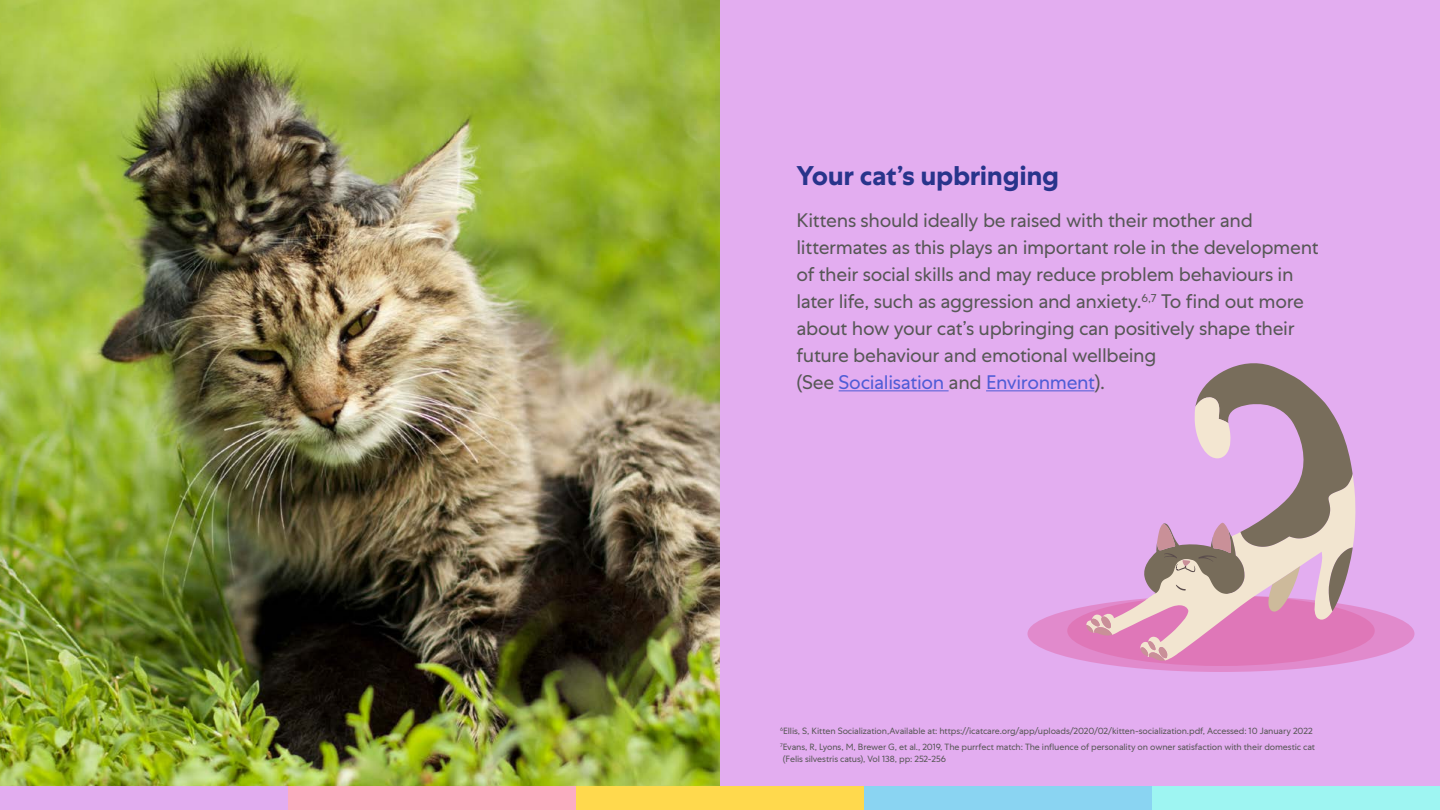
<style>
.page{position:relative;width:1440px;height:810px;background:#e3adf0}
.page>*{position:absolute;margin:0;border:0;box-sizing:border-box;transform-origin:0 0}
.t1{font:700 27px "Mars Centra";letter-spacing:-.015em;color:#28348b}
.t2{font:19.5px/27px "Mars Centra";letter-spacing:-.02em;color:#575756}
.t3{font:9px/15.8px "Mars Centra";letter-spacing:-.015em;color:#575756}
.s1{color:#4f5cd6}
</style>
<div class="page">
<img style="left:0;top:0;width:720px;height:786px">
<div style="left:288px;top:786px;width:288px;height:24px;background:#fcadc2"></div>
<div style="left:576px;top:786px;width:288px;height:24px;background:#ffd94d"></div>
<div style="left:864px;top:786px;width:288px;height:24px;background:#8ad4f2"></div>
<div style="left:1152px;top:786px;width:288px;height:24px;background:#9ef5f2"></div>
<hr style="left:839px;top:390px;width:110px;height:1px;background:#4f5cd6">
<hr style="left:986px;top:390px;width:108px;height:1px;background:#4f5cd6">
<div style="left:1028px;top:596px;width:386px;height:76px;background:#e18acc;border-radius:50%"></div>
<div style="left:1067px;top:596px;width:308px;height:70px;background:#df77b8;border-radius:50%"></div>
<svg style="left:1086px;top:478px;width:270px;height:182px"></svg>
<svg style="left:1141px;top:641px;width:26px;height:20px"></svg>
<svg style="left:1086px;top:617px;width:26px;height:19px"></svg>
<svg style="left:1143px;top:363px;width:210px;height:249px"></svg>
<h1 class="t1" style="left:796px;top:160px;width:264px">Your cat’s upbringing</h1>
<p class="t2" style="left:796px;top:207px;width:524px">Kittens should ideally be raised with their mother and littermates as this plays an important role in the development of their social skills and may reduce problem behaviours in later life, such as aggression and anxiety.<sup>6,7</sup> To find out more about how your cat’s upbringing can positively shape their future behaviour and emotional wellbeing<br>(See <span class="s1">Socialisation</span> and <span class="s1">Environment</span>).</p>
<p class="t3" style="left:780px;top:723px;width:537px"><sup>6</sup>Ellis, S, Kitten Socialization,Available at: https://icatcare.org/app/uploads/2020/02/kitten-socialization.pdf, Accessed: 10 January 2022<br><sup>7</sup>Evans, R, Lyons, M, Brewer G, et al., 2019, The purrfect match: The influence of personality on owner satisfaction with their domestic cat</p>
<p class="t3" style="left:783px;top:751px;width:165px">(Felis silvestris catus), Vol 138, pp: 252-256</p>
</div>
